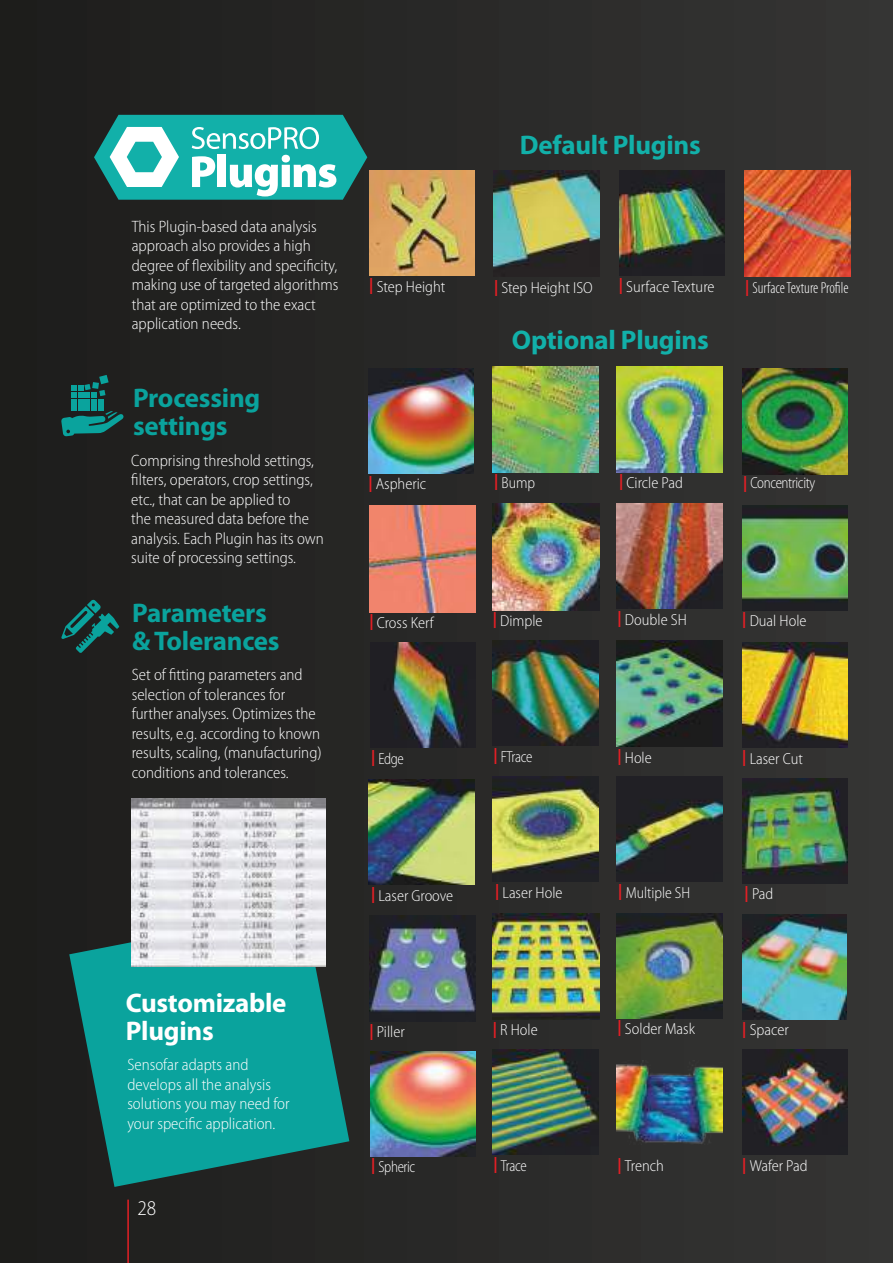
<style>
.page{position:relative;width:893px;height:1263px;background:#fff}
.page>*{position:absolute;margin:0;border:0;box-sizing:border-box;transform-origin:0 0}
.t1{font:700 27px/27.8px "Myriad Pro";letter-spacing:-.01em;color:#0aa39d}
.t2{font:700 27px "Myriad Pro";letter-spacing:-.01em;color:#12b0a9}
.t3{font:700 27px/27.8px "Myriad Pro";letter-spacing:-.01em;color:#fff}
.t4{font:300 semi-condensed 21px "Myriad Pro";color:#fff}
.t5{font:300 semi-condensed 16.5px/19.5px "Myriad Pro";color:#fff}
.t6{font:300 semi-condensed 16.05px "Myriad Pro";color:#fff}
.t7{font:300 condensed 16.05px "Myriad Pro";color:#fff}
.t8{font:300 semi-condensed 16.05px "Myriad Pro";letter-spacing:-.025em;color:#fff;scale:.9 1}
.t9{font:300 semi-condensed 16.05px "Myriad Pro";color:#fff;scale:.9 1}
.t10{font:300 semi-condensed 16.05px "Myriad Pro";color:#fff;scale:.96 1}
.s1{font-weight:700;color:#e41f25}
.s2{font-weight:700;font-stretch:semi-condensed;color:#e41f25}
</style>
<div class="page">
<div style="left:0;top:0;width:893px;height:1263px;background:linear-gradient(to right,#1d1d1b,#373634)"></div>
<hr style="left:127px;top:1199px;width:2px;height:64px;background:#e41f25">
<svg style="left:69px;top:909px;width:280px;height:278px;background:#10817c"></svg>
<img style="left:132px;top:799px;width:194px;height:168px">
<svg style="left:61px;top:375px;width:63px;height:61px;background:#165451"></svg>
<svg style="left:61px;top:600px;width:58px;height:53px;background:#184542"></svg>
<img style="left:493px;top:367px;width:105px;height:105px">
<img style="left:617px;top:776px;width:105px;height:106px">
<img style="left:493px;top:171px;width:106px;height:106px">
<img style="left:744px;top:171px;width:106px;height:106px">
<img style="left:617px;top:503px;width:105px;height:106px">
<img style="left:617px;top:913px;width:105px;height:105px">
<img style="left:370px;top:506px;width:106px;height:106px">
<img style="left:370px;top:915px;width:106px;height:107px">
<img style="left:493px;top:504px;width:106px;height:106px">
<img style="left:493px;top:913px;width:106px;height:106px">
<img style="left:617px;top:367px;width:105px;height:105px">
<img style="left:742px;top:778px;width:106px;height:106px">
<img style="left:369px;top:779px;width:105px;height:106px">
<img style="left:493px;top:776px;width:105px;height:106px">
<img style="left:370px;top:171px;width:105px;height:105px">
<img style="left:620px;top:171px;width:104px;height:105px">
<img style="left:617px;top:640px;width:106px;height:106px">
<img style="left:617px;top:1060px;width:106px;height:88px">
<img style="left:742px;top:642px;width:106px;height:106px">
<img style="left:742px;top:1049px;width:106px;height:106px">
<img style="left:742px;top:505px;width:106px;height:105px">
<img style="left:742px;top:915px;width:105px;height:104px">
<img style="left:368px;top:369px;width:105px;height:104px">
<img style="left:370px;top:642px;width:106px;height:106px">
<img style="left:493px;top:640px;width:105px;height:106px">
<img style="left:493px;top:1049px;width:105px;height:106px">
<img style="left:742px;top:369px;width:106px;height:105px">
<img style="left:370px;top:1051px;width:106px;height:105px">
<svg style="left:94px;top:115px;width:273px;height:85px"></svg>
<p class="t5" style="left:132px;top:216px;width:208px">This Plugin-based data analysis approach also provides a high degree of flexibility and specificity, making use of targeted algorithms that are optimized to the exact application needs.</p>
<h1 class="t1" style="left:133px;top:383px;width:129px">Processing settings</h1>
<p class="t5" style="left:131px;top:450px;width:194px">Comprising threshold settings, filters, operators, crop settings, etc., that can be applied to<br>the measured data before the analysis. Each Plugin has its own suite of processing settings.</p>
<h1 class="t1" style="left:132px;top:598px;width:149px">Parameters &amp; Tolerances</h1>
<p class="t5" style="left:132px;top:665px;width:191px">Set of fitting parameters and selection of tolerances for further analyses. Optimizes the results, e.g. according to known results, scaling, (manufacturing) conditions and tolerances.</p>
<h1 class="t2" style="left:520px;top:127px;width:182px">Default Plugins</h1>
<p class="t6" style="left:369px;top:277px;width:77px"><span class="s1">|</span> Step Height</p>
<p class="t6" style="left:619px;top:277px;width:97px"><span class="s1">|</span> Surface Texture</p>
<p class="t6" style="left:494px;top:279px;width:100px"><span class="s1">|</span> Step Height ISO</p>
<p class="t7" style="left:745px;top:279px;width:105px"><span class="s2">|</span> Surface Texture Profile</p>
<h1 class="t2" style="left:512px;top:322px;width:198px">Optional Plugins</h1>
<p class="t6" style="left:368px;top:474px;width:59px"><span class="s1">|</span> Aspheric</p>
<p class="t10" style="left:494px;top:473px;width:44px"><span class="s1">|</span> Bump</p>
<p class="t6" style="left:619px;top:473px;width:65px"><span class="s1">|</span> Circle Pad</p>
<p class="t8" style="left:743px;top:473px;width:82px"><span class="s1">|</span> Concentricity</p>
<p class="t6" style="left:369px;top:613px;width:66px"><span class="s1">|</span> Cross Kerf</p>
<p class="t6" style="left:493px;top:611px;width:51px"><span class="s1">|</span> Dimple</p>
<p class="t6" style="left:618px;top:610px;width:71px"><span class="s1">|</span> Double SH</p>
<p class="t6" style="left:742px;top:611px;width:66px"><span class="s1">|</span> Dual Hole</p>
<p class="t9" style="left:371px;top:749px;width:38px"><span class="s1">|</span> Edge</p>
<p class="t9" style="left:493px;top:747px;width:45px"><span class="s1">|</span> FTrace</p>
<p class="t6" style="left:617px;top:748px;width:36px"><span class="s1">|</span> Hole</p>
<p class="t6" style="left:742px;top:749px;width:62px"><span class="s1">|</span> Laser Cut</p>
<h1 class="t3" style="left:126px;top:988px;width:162px">Customizable<br>Plugins</h1>
<p class="t5" style="left:127px;top:1055px;width:164px">Sensofar adapts and develops all the analysis solutions you may need for your specific application.</p>
<p class="t4" style="left:137px;top:1196px;width:20px">28</p>
<p class="t6" style="left:371px;top:886px;width:84px"><span class="s1">|</span> Laser Groove</p>
<p class="t6" style="left:495px;top:883px;width:69px"><span class="s1">|</span> Laser Hole</p>
<p class="t6" style="left:745px;top:884px;width:30px"><span class="s1">|</span> Pad</p>
<p class="t10" style="left:618px;top:883px;width:76px"><span class="s1">|</span> Multiple SH</p>
<p class="t6" style="left:369px;top:1022px;width:37px"><span class="s1">|</span> Piller</p>
<p class="t8" style="left:371px;top:1157px;width:51px"><span class="s1">|</span> Spheric</p>
<p class="t6" style="left:493px;top:1020px;width:46px"><span class="s1">|</span> R Hole</p>
<p class="t9" style="left:493px;top:1156px;width:38px"><span class="s1">|</span> Trace</p>
<p class="t6" style="left:618px;top:1019px;width:79px"><span class="s1">|</span> Solder Mask</p>
<p class="t6" style="left:617px;top:1156px;width:48px"><span class="s1">|</span> Trench</p>
<p class="t6" style="left:742px;top:1020px;width:48px"><span class="s1">|</span> Spacer</p>
<p class="t6" style="left:742px;top:1156px;width:67px"><span class="s1">|</span> Wafer Pad</p>
</div>
